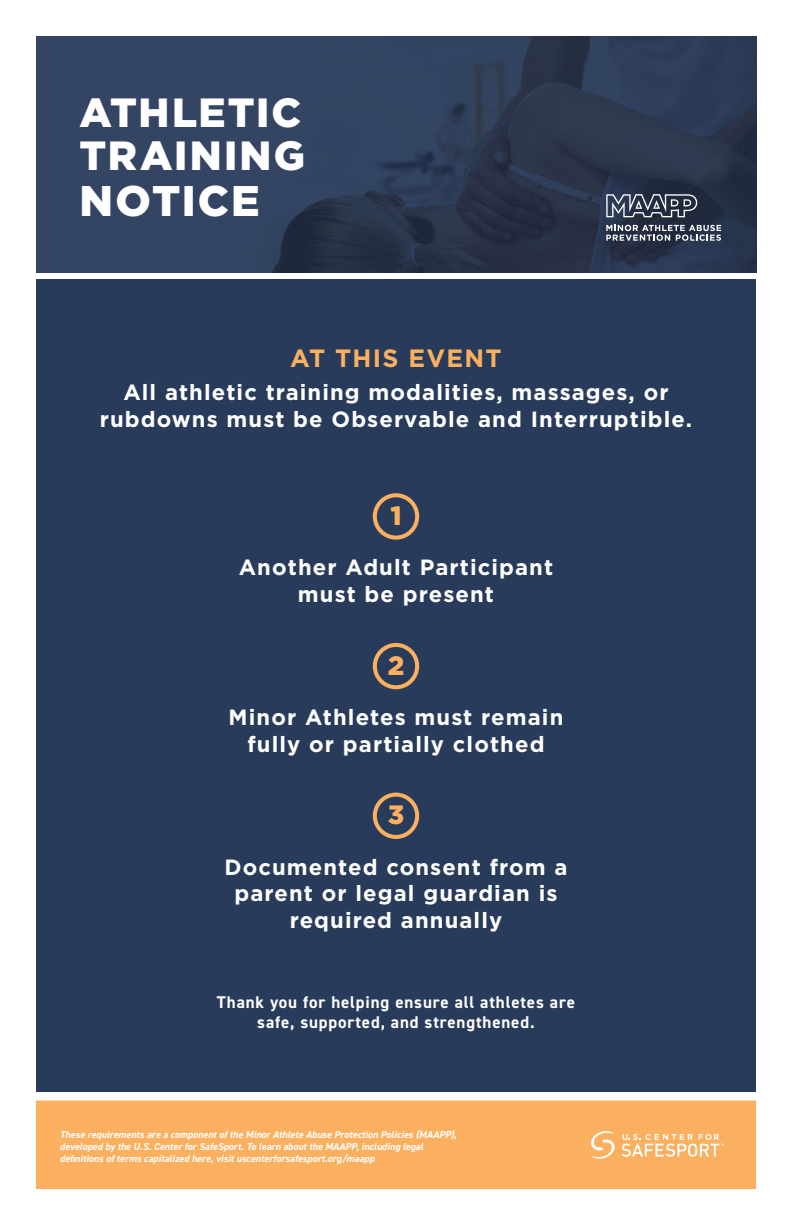
<style>
.page{position:relative;width:792px;height:1224px;background:#fff}
.page>*{position:absolute;margin:0;border:0;box-sizing:border-box;transform-origin:0 0}
.t1{font:900 42.8px "Gotham";letter-spacing:.045em;color:#fff}
.t2{font:900 40.7px/43.5px "Gotham";letter-spacing:.05em;color:#fff}
.t3{font:900 26.5px "Gotham";color:#fab05f}
.t4{font:700 25px "Gotham";letter-spacing:.05em;color:#fab05f}
.t5{font:700 22px/26.4px "Gotham";letter-spacing:.05em;color:#fff;text-align:center}
.t6{font:700 17px/20.4px "DIN2014";letter-spacing:.05em;color:#fff;text-align:center}
.t7{font:italic 700 10px/12px "DIN2014";color:#fff}
</style>
<div class="page">
<div style="left:36px;top:279px;width:720px;height:813px;background:#283b5a"></div>
<img style="left:37px;top:36px;width:720px;height:236px">
<div style="left:36px;top:1099px;width:720px;height:89px;background:#fab05f"></div>
<svg style="left:36px;top:1099px;width:720px;height:2px"></svg>
<div style="left:373px;top:493px;width:46px;height:47px;border:4px solid #fab05f;border-radius:50%"></div>
<div style="left:373px;top:643px;width:46px;height:46px;border:4px solid #fab05f;border-radius:50%"></div>
<div style="left:373px;top:793px;width:46px;height:46px;border:4px solid #fab05f;border-radius:50%"></div>
<svg style="left:591px;top:1131px;width:24px;height:28px"></svg>
<svg style="left:622px;top:1134px;width:102px;height:23px"></svg>
<svg style="left:606px;top:194px;width:91px;height:23px"></svg>
<svg style="left:606px;top:225px;width:115px;height:16px"></svg>
<p class="t2" style="left:80px;top:90px;width:227px">ATHLETIC<br>TRAINING</p>
<p class="t1" style="left:80px;top:176px;width:182px">NOTICE</p>
<p class="t4" style="left:290px;top:342px;width:213px">AT THIS EVENT</p>
<p class="t5" style="left:100px;top:379px;width:594px">All athletic training modalities, massages, or rubdowns must be Observable and Interruptible.</p>
<p class="t3" style="left:390px;top:500px;width:13px">1</p>
<p class="t5" style="left:239px;top:554px;width:316px">Another Adult Participant must be present</p>
<p class="t3" style="left:388px;top:650px;width:18px">2</p>
<p class="t5" style="left:229px;top:704px;width:336px">Minor Athletes must remain fully or partially clothed</p>
<p class="t3" style="left:388px;top:800px;width:18px">3</p>
<p class="t5" style="left:224px;top:854px;width:345px">Documented consent from a parent or legal guardian is required annually</p>
<p class="t6" style="left:217px;top:992px;width:360px">Thank you for helping ensure all athletes are safe, supported, and strengthened.</p>
<p class="t7" style="left:60px;top:1128px;width:398px">These requirements are a component of the Minor Athlete Abuse Protection Policies (MAAPP), developed by the U.S. Center for SafeSport. To learn about the MAAPP, including legal definitions of terms capitalized here, visit uscenterforsafesport.org/maapp</p>
</div>
